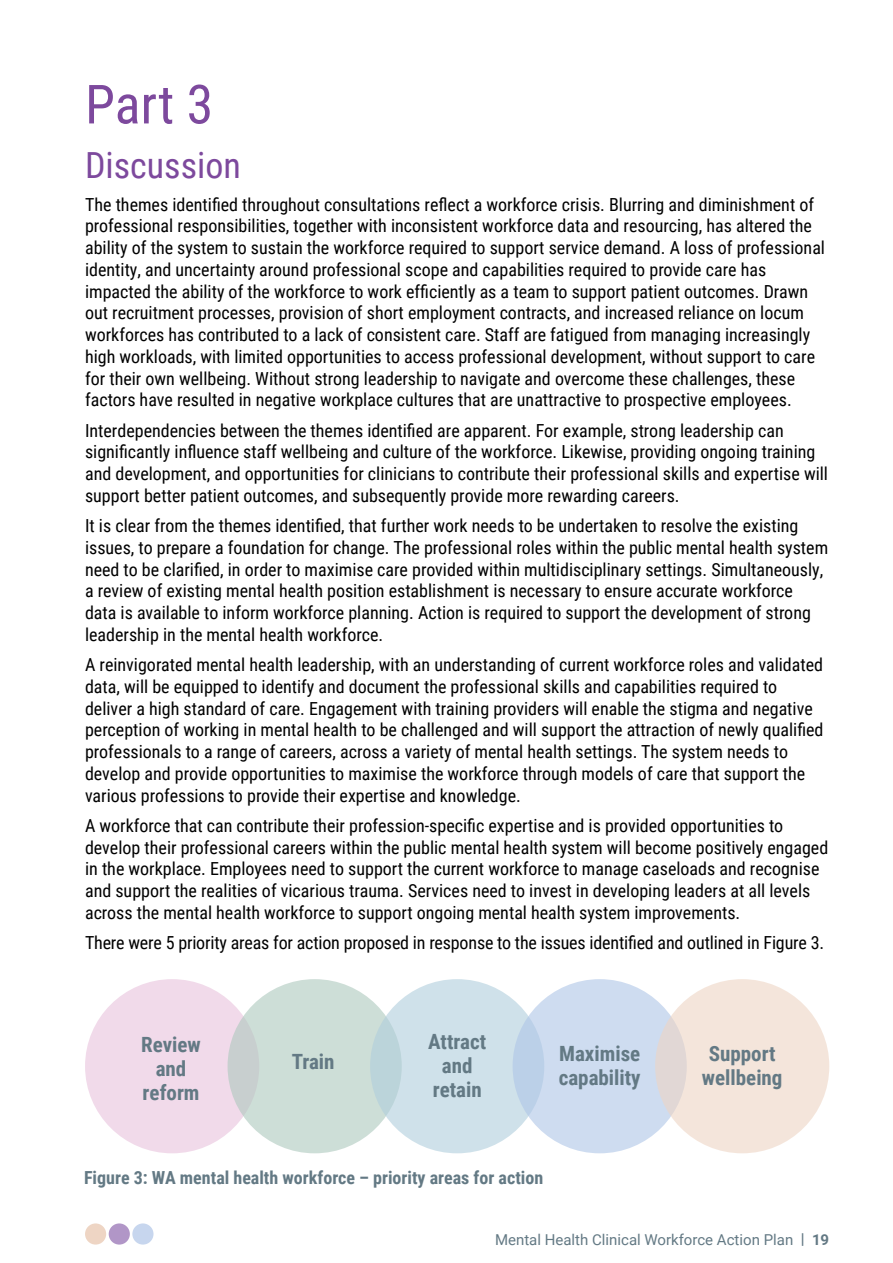
<style>
.page{position:relative;width:893px;height:1263px;background:#fff}
.page>*{position:absolute;margin:0;border:0;box-sizing:border-box;transform-origin:0 0}
.t1{font:54px "Roboto Condensed";color:#7d499d}
.t2{font:36px "Roboto Condensed";color:#7d499d}
.t3{font:700 21px/24px "Roboto Condensed";color:#637984;text-align:center}
.t4{font:18px/21.8px "Roboto Condensed";color:#000}
.t5{font:700 18px "Roboto Condensed";color:#637984}
.t6{font:15px "Roboto";color:#637984}
.s1{font-weight:700}
</style>
<div class="page">
<div style="left:85px;top:1223px;width:21px;height:21px;background:#eed5c4;border-radius:50%"></div>
<div style="left:109px;top:1223px;width:21px;height:21px;background:#b196c7;border-radius:50%"></div>
<div style="left:132px;top:1223px;width:22px;height:21px;background:#c7d6ee;border-radius:50%"></div>
<div style="left:85px;top:979px;width:174px;height:174px;background:#f1daea;border-radius:50%"></div>
<div style="left:228px;top:979px;width:174px;height:174px;background:linear-gradient(to bottom,#cdddd7,#ccddd6);border-radius:50%"></div>
<svg style="left:370px;top:979px;width:174px;height:174px;background:#cddfe8"></svg>
<svg style="left:513px;top:979px;width:174px;height:174px;background:#ccdaef"></svg>
<div style="left:655px;top:979px;width:174px;height:174px;background:linear-gradient(to right,#eaded8,#f8e8dc);border-radius:50%"></div>
<h1 class="t1" style="left:85px;top:66px;width:130px">Part 3</h1>
<h2 class="t2" style="left:85px;top:140px;width:157px">Discussion</h2>
<p class="t4" style="left:85px;top:193px;width:741px">The themes identified throughout consultations reflect a workforce crisis. Blurring and diminishment of professional responsibilities, together with inconsistent workforce data and resourcing, has altered the ability of the system to sustain the workforce required to support service demand. A loss of professional identity, and uncertainty around professional scope and capabilities required to provide care has impacted the ability of the workforce to work efficiently as a team to support patient outcomes. Drawn out recruitment processes, provision of short employment contracts, and increased reliance on locum workforces has contributed to a lack of consistent care. Staff are fatigued from managing increasingly high workloads, with limited opportunities to access professional development, without support to care for their own wellbeing. Without strong leadership to navigate and overcome these challenges, these factors have resulted in negative workplace cultures that are unattractive to prospective employees.</p>
<p class="t4" style="left:85px;top:419px;width:744px">Interdependencies between the themes identified are apparent. For example, strong leadership can significantly influence staff wellbeing and culture of the workforce. Likewise, providing ongoing training and development, and opportunities for clinicians to contribute their professional skills and expertise will support better patient outcomes, and subsequently provide more rewarding careers.</p>
<p class="t4" style="left:85px;top:514px;width:745px">It is clear from the themes identified, that further work needs to be undertaken to resolve the existing issues, to prepare a foundation for change. The professional roles within the public mental health system need to be clarified, in order to maximise care provided within multidisciplinary settings. Simultaneously, a review of existing mental health position establishment is necessary to ensure accurate workforce data is available to inform workforce planning. Action is required to support the development of strong leadership in the mental health workforce.</p>
<p class="t4" style="left:85px;top:653px;width:740px">A reinvigorated mental health leadership, with an understanding of current workforce roles and validated data, will be equipped to identify and document the professional skills and capabilities required to deliver a high standard of care. Engagement with training providers will enable the stigma and negative perception of working in mental health to be challenged and will support the attraction of newly qualified professionals to a range of careers, across a variety of mental health settings. The system needs to develop and provide opportunities to maximise the workforce through models of care that support the various professions to provide their expertise and knowledge.</p>
<p class="t4" style="left:85px;top:814px;width:745px">A workforce that can contribute their profession-specific expertise and is provided opportunities to develop their professional careers within the public mental health system will become positively engaged in the workplace. Employees need to support the current workforce to manage caseloads and recognise and support the realities of vicarious trauma. Services need to invest in developing leaders at all levels across the mental health workforce to support ongoing mental health system improvements.</p>
<p class="t4" style="left:85px;top:931px;width:741px">There were 5 priority areas for action proposed in response to the issues identified and outlined in Figure 3.</p>
<p class="t3" style="left:141px;top:1032px;width:61px">Review and reform</p>
<p class="t3" style="left:292px;top:1049px;width:44px">Train</p>
<p class="t3" style="left:428px;top:1029px;width:59px">Attract and retain</p>
<p class="t3" style="left:559px;top:1040px;width:83px;text-align:left">Maximise capability</p>
<p class="t3" style="left:702px;top:1040px;width:82px">Support wellbeing</p>
<p class="t5" style="left:84px;top:1165px;width:461px">Figure 3: WA mental health workforce – priority areas for action</p>
<p class="t6" style="left:495px;top:1229px;width:336px">Mental Health Clinical Workforce Action Plan <span class="s1">| 19</span></p>
</div>
